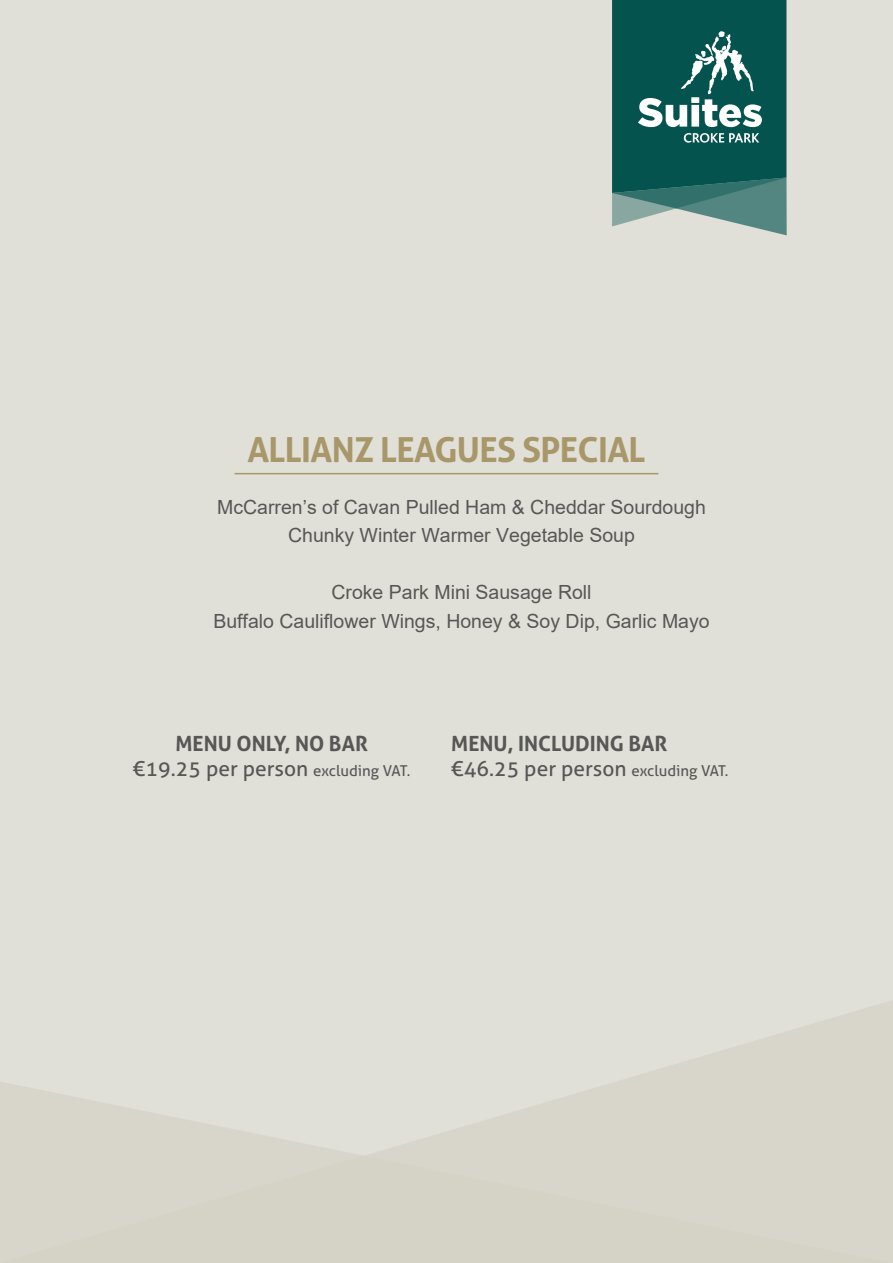
<style>
.page{position:relative;width:893px;height:1263px;background:#e1e0d8}
.page>*{position:absolute;margin:0;border:0;box-sizing:border-box;transform-origin:0 0}
.t1{font:700 34.5px "Aller";letter-spacing:-.02em;color:#a89768}
.t2{font:700 21px/25.2px "Aller";color:#575756}
.t3{font:21px/25.2px "Aller";color:#575756;text-align:center}
.t4{font:19.5px/28.5px "Arial";color:#575756;text-align:center}
.s1{font-weight:700}
.s2{font-size:15px}
.s3{font-weight:400}
.s4{font-weight:400;font-size:15px}
</style>
<div class="page">
<svg style="left:0;top:1000px;width:893px;height:263px;fill:#d8d6cb"></svg>
<svg style="left:612px;top:0;width:175px;height:235px"></svg>
<hr style="left:235px;top:473px;width:423px;height:1px;background:#a89768">
<h1 class="t1" style="left:247px;top:428px;width:400px">ALLIANZ LEAGUES SPECIAL</h1>
<p class="t4" style="left:217px;top:492px;width:490px">McCarren’s of Cavan Pulled Ham &amp; Cheddar Sourdough<br>Chunky Winter Warmer Vegetable Soup</p>
<p class="t4" style="left:213px;top:578px;width:498px">Croke Park Mini Sausage Roll<br>Buffalo Cauliflower Wings, Honey &amp; Soy Dip, Garlic Mayo</p>
<p class="t3" style="left:133px;top:731px;width:279px"><span class="s1">MENU ONLY, NO BAR<br></span>€19.25 per person <span class="s2">excluding VAT.</span></p>
<p class="t2" style="left:451px;top:730px;width:279px">MENU, INCLUDING BAR <span class="s3">€46.25 per person</span> <span class="s4">excluding VAT.</span></p>
</div>
